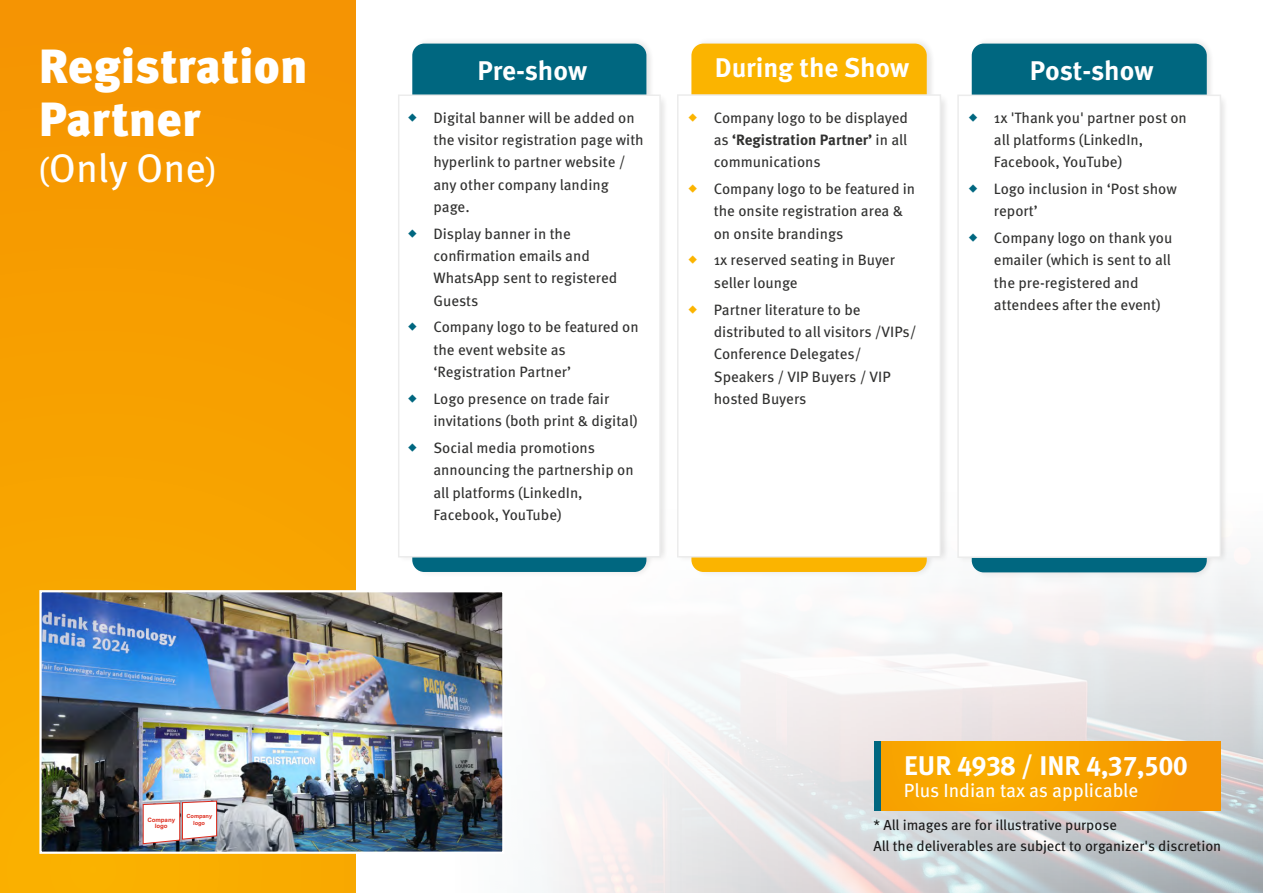
<style>
.page{position:relative;width:1263px;height:893px;background:#fff}
.page>*{position:absolute;margin:0;border:0;box-sizing:border-box;transform-origin:0 0}
.t1{font:900 48px/52.9px "Meta OT";color:#fff}
.t2{font:39.9px "Meta Hebrew";color:#fff}
.t3{font:700 27px "Meta Hebrew";letter-spacing:-.005em;color:#fff}
.t4{font:27px "Meta Plus Bold Caps";color:#fff}
.t5{font:19.05px "Meta Hebrew";color:#fff}
.t6{font:15px/22.4px "Meta Hebrew";color:#313130}
.t7{font:14.55px/21.6px "Meta Hebrew";color:#1a1a1a}
.t8{font:700 6px/6.8px "Arial";color:#dd2b1c;text-align:center}
.t9{font:700 5.7px/6.3px "Arial";color:#dd2b1c;text-align:center}
.s1{font-size:33px}
.s2{font-weight:700}
.s3{font-family:"Meta Pro";font-weight:700}
</style>
<div class="page">
<img style="left:355px;top:305px;width:908px;height:588px">
<img style="left:398px;top:42px;width:271px;height:537px">
<div style="left:412px;top:44px;width:234px;height:528px;background:#006780;border-radius:12px"></div>
<div style="left:397px;top:94px;width:264px;height:464px;background:#fff"></div>
<img style="left:677px;top:42px;width:272px;height:537px">
<div style="left:691px;top:44px;width:236px;height:528px;background:#fbb400;border-radius:12px"></div>
<div style="left:676px;top:94px;width:266px;height:464px;background:#fff"></div>
<img style="left:957px;top:42px;width:271px;height:537px">
<div style="left:972px;top:44px;width:235px;height:528px;background:#006780;border-radius:12px"></div>
<div style="left:956px;top:94px;width:266px;height:465px;background:#fff"></div>
<div style="left:0;top:0;width:355px;height:893px;background:linear-gradient(to bottom,#f59302,#fab100)"></div>
<img style="left:42px;top:593px;width:459px;height:258px">
<svg style="left:143px;top:801px;width:74px;height:43px"></svg>
<div style="left:39px;top:590px;width:465px;height:264px;border:2px solid #fff"></div>
<div style="left:874px;top:741px;width:346px;height:70px;background:#006780"></div>
<div style="left:881px;top:741px;width:339px;height:70px;background:linear-gradient(to right,#f9ae00,#f59602)"></div>
<svg style="left:408px;top:113px;width:9px;height:8px"></svg>
<svg style="left:408px;top:229px;width:9px;height:8px"></svg>
<svg style="left:408px;top:323px;width:9px;height:8px"></svg>
<svg style="left:408px;top:394px;width:9px;height:8px"></svg>
<svg style="left:408px;top:443px;width:9px;height:9px"></svg>
<svg style="left:689px;top:113px;width:8px;height:8px"></svg>
<svg style="left:689px;top:184px;width:8px;height:9px"></svg>
<svg style="left:689px;top:256px;width:8px;height:8px"></svg>
<svg style="left:689px;top:305px;width:8px;height:8px"></svg>
<svg style="left:969px;top:113px;width:8px;height:8px"></svg>
<svg style="left:969px;top:184px;width:8px;height:9px"></svg>
<svg style="left:969px;top:233px;width:8px;height:9px"></svg>
<h1 class="t1" style="left:39px;top:45px;width:270px">Registration<br>Partner</h1>
<h2 class="t2" style="left:39px;top:152px;width:179px"><span class="s1">(</span>Only One<span class="s1">)</span></h2>
<p class="t8" style="left:148px;top:816px;width:29px">Company logo</p>
<p class="t9" style="left:186px;top:814px;width:27px">Company logo</p>
<h3 class="t3" style="left:477px;top:59px;width:111px">Pre-show</h3>
<h3 class="t3" style="left:715px;top:57px;width:196px">During the Show</h3>
<h3 class="t3" style="left:1030px;top:59px;width:125px">Post-show</h3>
<p class="t6" style="left:433px;top:108px;width:212px">Digital banner will be added on the visitor registration page with hyperlink to partner website / any other company landing page.</p>
<p class="t6" style="left:433px;top:224px;width:185px">Display banner in the confirmation emails and<br>WhatsApp sent to registered<br>Guests</p>
<p class="t6" style="left:433px;top:317px;width:207px">Company logo to be featured on the event website as ‘Registration Partner’</p>
<p class="t6" style="left:433px;top:389px;width:206px">Logo presence on trade fair invitations (both print &amp; digital)</p>
<p class="t6" style="left:433px;top:438px;width:202px">Social media promotions announcing the partnership on all platforms (LinkedIn,<br>Facebook, YouTube)</p>
<p class="t6" style="left:714px;top:108px;width:196px;text-align:justify">Company logo to be displayed as <span class="s2">‘Registration Partner’</span> in all communications</p>
<p class="t6" style="left:714px;top:179px;width:203px">Company logo to be featured in the onsite registration area &amp; on onsite brandings</p>
<p class="t6" style="left:714px;top:250px;width:183px">1x reserved seating in Buyer seller lounge</p>
<p class="t6" style="left:714px;top:300px;width:204px">Partner literature to be distributed to all visitors /VIPs/<br>Conference Delegates/<br>Speakers / VIP Buyers / VIP hosted Buyers</p>
<p class="t6" style="left:994px;top:108px;width:194px">1x 'Thank you' partner post on all platforms (LinkedIn,<br>Facebook, YouTube)</p>
<p class="t6" style="left:994px;top:179px;width:184px">Logo inclusion in ‘Post show report’</p>
<p class="t6" style="left:994px;top:228px;width:180px">Company logo on thank you emailer (which is sent to all the pre-registered and attendees after the event)</p>
<h3 class="t4" style="left:904px;top:754px;width:285px"><span class="s3">EUR</span> 4938 <span class="s3">/ INR</span> 4,37,500</h3>
<p class="t5" style="left:904px;top:783px;width:236px">Plus Indian tax as applicable</p>
<p class="t7" style="left:873px;top:815px;width:349px">* All images are for illustrative purpose<br>All the deliverables are subject to organizer's discretion</p>
</div>
